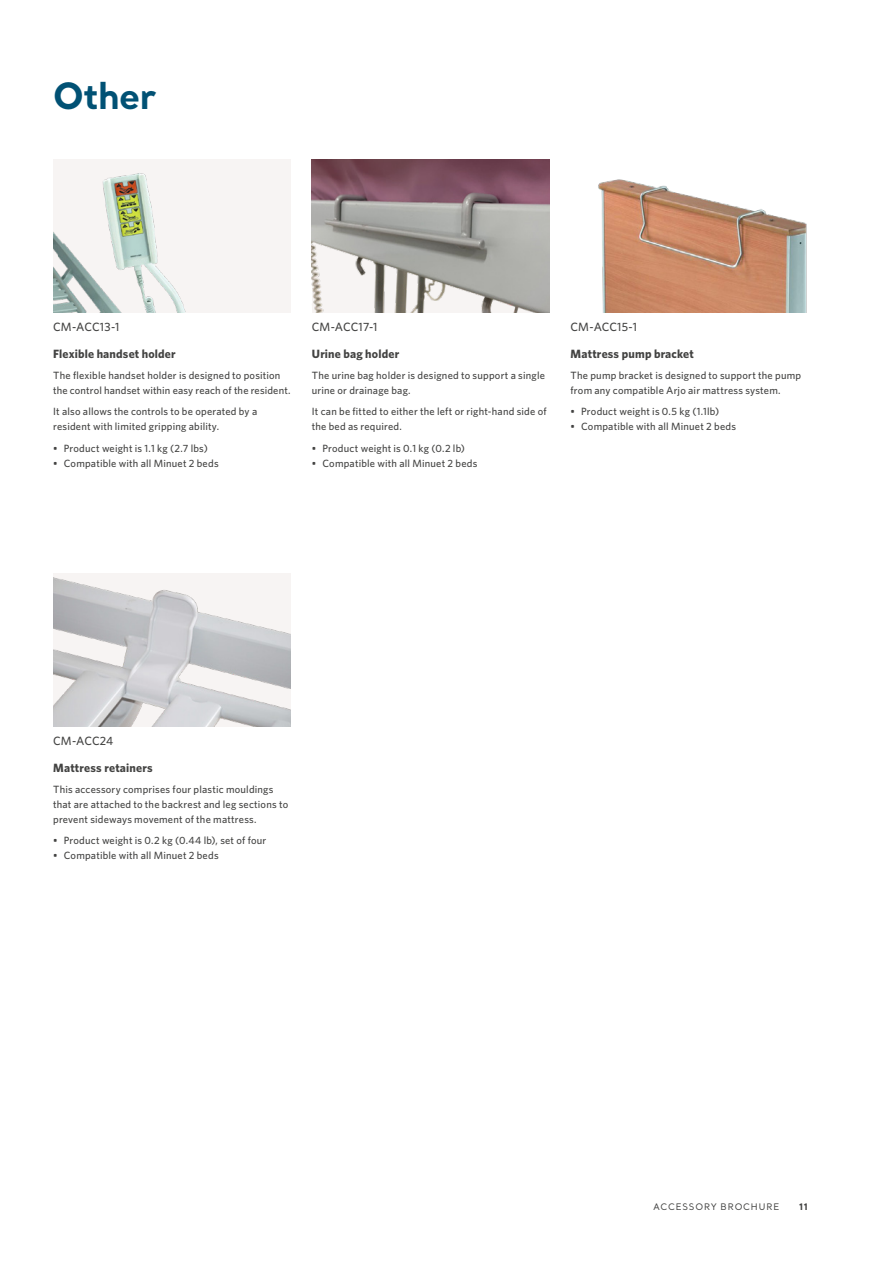
<style>
.page{position:relative;width:893px;height:1263px;background:#fff}
.page>*{position:absolute;margin:0;border:0;box-sizing:border-box;transform-origin:0 0}
.Headline_Santral_Bold_32_36_p{font:700 36px "Santral";letter-spacing:-.015em;color:#015174}
.Body_copy_Whitney_Medium_9_12_pt{font:700 12px "Whitney";letter-spacing:.015em;color:#434342}
.Caption_Whitney_Medium_8_11_pt{font:500 12px "Whitney";letter-spacing:.01em;color:#434342}
.Body_copy_Whitney_Medium_9_12_pt-2{font:500 10.5px/15px "Whitney";letter-spacing:.02em;color:#434342}
.t1{font:9px "Santral";letter-spacing:.09em;color:#434342}
.t2{font:700 9px "Santral";color:#434342}
</style>
<div class="page">
<div style="left:53px;top:159px;width:238px;height:153px;background:#f7f4f3"></div>
<img style="left:53px;top:173px;width:133px;height:139px">
<img style="left:53px;top:573px;width:238px;height:153px">
<img style="left:312px;top:159px;width:237px;height:153px">
<img style="left:598px;top:179px;width:209px;height:133px">
<p class="Headline_Santral_Bold_32_36_p" style="left:53px;top:71px;width:105px">Other</p>
<p class="Caption_Whitney_Medium_8_11_pt" style="left:53px;top:319px;width:68px">CM-ACC13-1</p>
<p class="Body_copy_Whitney_Medium_9_12_pt" style="left:53px;top:345px;width:124px">Flexible handset holder</p>
<p class="Body_copy_Whitney_Medium_9_12_pt-2" style="left:53px;top:368px;width:239px">The flexible handset holder is designed to position the control handset within easy reach of the resident.</p>
<p class="Body_copy_Whitney_Medium_9_12_pt-2" style="left:53px;top:404px;width:206px">It also allows the controls to be operated by a resident with limited gripping ability.</p>
<p class="Body_copy_Whitney_Medium_9_12_pt-2" style="left:53px;top:440px;width:156px">• Product weight is 1.1 kg (2.7 lbs)</p>
<p class="Body_copy_Whitney_Medium_9_12_pt-2" style="left:53px;top:455px;width:167px">• Compatible with all Minuet 2 beds</p>
<p class="Caption_Whitney_Medium_8_11_pt" style="left:312px;top:319px;width:67px">CM-ACC17-1</p>
<p class="Caption_Whitney_Medium_8_11_pt" style="left:570px;top:319px;width:68px">CM-ACC15-1</p>
<p class="Body_copy_Whitney_Medium_9_12_pt" style="left:312px;top:345px;width:89px">Urine bag holder</p>
<p class="Body_copy_Whitney_Medium_9_12_pt-2" style="left:312px;top:368px;width:235px">The urine bag holder is designed to support a single urine or drainage bag.</p>
<p class="Body_copy_Whitney_Medium_9_12_pt-2" style="left:312px;top:404px;width:236px">It can be fitted to either the left or right-hand side of the bed as required.</p>
<p class="Body_copy_Whitney_Medium_9_12_pt-2" style="left:312px;top:440px;width:155px">• Product weight is 0.1 kg (0.2 lb)</p>
<p class="Body_copy_Whitney_Medium_9_12_pt-2" style="left:312px;top:455px;width:167px">• Compatible with all Minuet 2 beds</p>
<p class="Body_copy_Whitney_Medium_9_12_pt" style="left:570px;top:345px;width:125px">Mattress pump bracket</p>
<p class="Body_copy_Whitney_Medium_9_12_pt-2" style="left:570px;top:368px;width:232px">The pump bracket is designed to support the pump from any compatible Arjo air mattress system.</p>
<p class="Body_copy_Whitney_Medium_9_12_pt-2" style="left:570px;top:404px;width:150px">• Product weight is 0.5 kg (1.1lb)</p>
<p class="Body_copy_Whitney_Medium_9_12_pt-2" style="left:570px;top:419px;width:167px">• Compatible with all Minuet 2 beds</p>
<p class="Caption_Whitney_Medium_8_11_pt" style="left:53px;top:733px;width:62px">CM-ACC24</p>
<p class="Body_copy_Whitney_Medium_9_12_pt" style="left:53px;top:759px;width:101px">Mattress retainers</p>
<p class="Body_copy_Whitney_Medium_9_12_pt-2" style="left:53px;top:782px;width:237px">This accessory comprises four plastic mouldings that are attached to the backrest and leg sections to prevent sideways movement of the mattress.</p>
<p class="Body_copy_Whitney_Medium_9_12_pt-2" style="left:53px;top:833px;width:215px">• Product weight is 0.2 kg (0.44 lb), set of four</p>
<p class="Body_copy_Whitney_Medium_9_12_pt-2" style="left:53px;top:848px;width:167px">• Compatible with all Minuet 2 beds</p>
<p class="t1" style="left:653px;top:1201px;width:128px">ACCESSORY BROCHURE</p>
<p class="t2" style="left:799px;top:1200px;width:10px">11</p>
</div>
